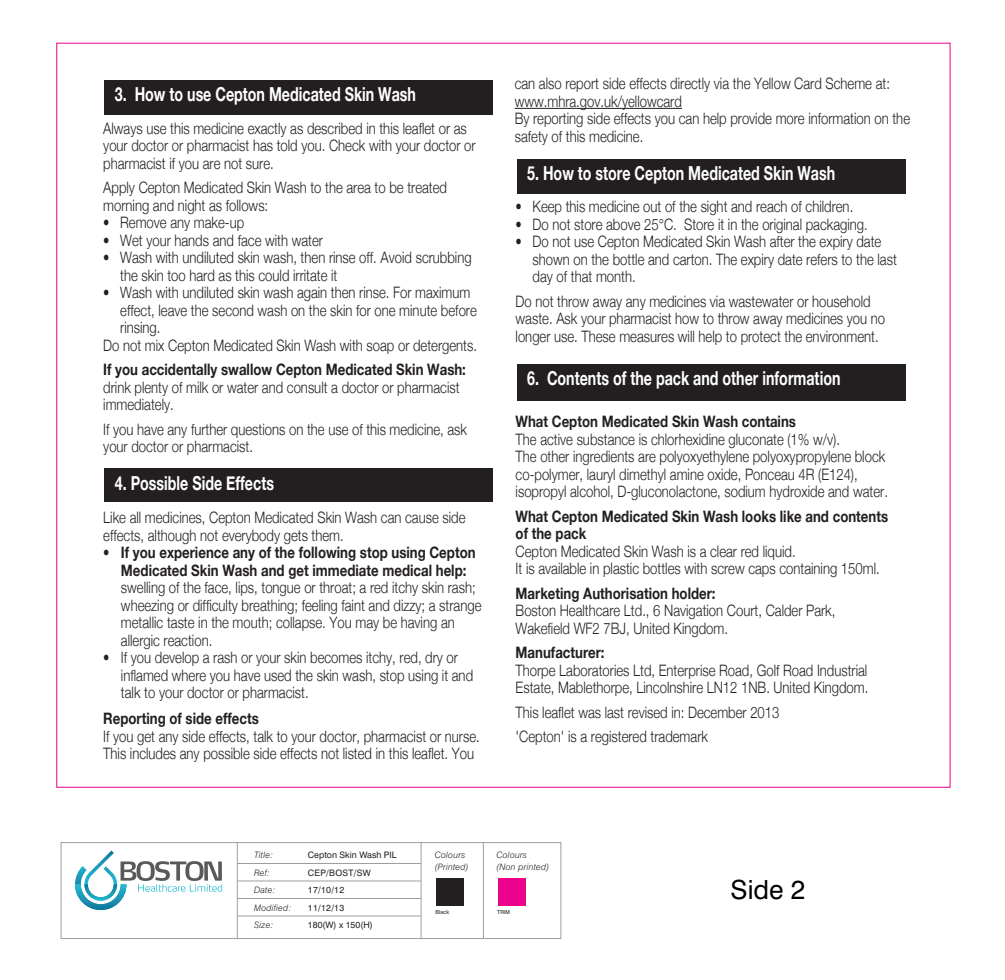
<style>
.page{position:relative;width:1005px;height:980px;background:#fff}
.page>*{position:absolute;margin:0;border:0;box-sizing:border-box;transform-origin:0 0}
.t1{font:26.43px "Swiss 721 BT";color:#000}
.t2{font:700 19.25px "Helvetica Neue";color:#fff;scale:.74 1}
.t3{font:300 15.75px/17.5px "Helvetica Neue";color:#231f20;scale:.83 1}
.t4{font:300 15.75px/17.5px "Helvetica Neue";color:#231f20;scale:.8 1}
.t5{font:700 15.75px/17.5px "Helvetica Neue";color:#231f20;scale:.84 1}
.t6{font:italic 300 8.92px/17.5px "Swiss 721 BT";letter-spacing:.025em;color:#211e1e}
.t7{font:8.92px/17.5px "Swiss 721 BT";color:#211e1e}
.t8{font:5.42px "Swiss 721 BT";color:#211e1e}
.s1{font-weight:300}
</style>
<div class="page">
<div style="left:104px;top:80px;width:389px;height:35px;background:#231f20"></div>
<div style="left:517px;top:159px;width:388px;height:35px;background:#231f20"></div>
<div style="left:517px;top:364px;width:388px;height:37px;background:#231f20"></div>
<div style="left:104px;top:468px;width:389px;height:34px;background:#231f20"></div>
<div style="left:61px;top:842px;width:500px;height:97px;background:#fff;border:1px solid #9c9ea1"></div>
<hr style="left:237px;top:863px;width:184px;height:1px;background:#9c9ea1">
<hr style="left:237px;top:881px;width:184px;height:1px;background:#9c9ea1">
<hr style="left:237px;top:898px;width:184px;height:1px;background:#9c9ea1">
<hr style="left:237px;top:916px;width:184px;height:1px;background:#9c9ea1">
<hr style="left:483px;top:843px;width:1px;height:95px;background:#9c9ea1">
<div style="left:436px;top:878px;width:28px;height:27px;background:#231f20"></div>
<div style="left:498px;top:878px;width:27px;height:27px;background:#ed028c"></div>
<hr style="left:237px;top:843px;width:1px;height:96px;background:#9c9ea1">
<hr style="left:421px;top:843px;width:1px;height:96px;background:#9c9ea1">
<svg style="left:75px;top:851px;width:147px;height:59px"></svg>
<hr style="left:514px;top:108px;width:168px;height:1px;background:#231f20">
<p class="t2" style="left:115px;top:77px;width:408px">3. How to use Cepton Medicated Skin Wash</p>
<p class="t3" style="left:103px;top:118px;width:450px">Always use this medicine exactly as described in this leaflet or as your doctor or pharmacist has told you. Check with your doctor or pharmacist if you are not sure.</p>
<p class="t3" style="left:103px;top:178px;width:415px">Apply Cepton Medicated Skin Wash to the area to be treated morning and night as follows:</p>
<p class="t4" style="left:103px;top:213px;width:178px">• Remove any make-up</p>
<p class="t4" style="left:103px;top:230px;width:276px">• Wet your hands and face with water</p>
<p class="t4" style="left:120px;top:248px;width:441px;text-indent:-17px">• Wash with undiluted skin wash, then rinse off. Avoid scrubbing the skin too hard as this could irritate it</p>
<p class="t4" style="left:103px;top:283px;width:460px">• Wash with undiluted skin wash again then rinse. For maximum</p>
<p class="t3" style="left:120px;top:300px;width:431px">effect, leave the second wash on the skin for one minute before</p>
<p class="t3" style="left:120px;top:318px;width:50px">rinsing.</p>
<p class="t3" style="left:103px;top:335px;width:452px">Do not mix Cepton Medicated Skin Wash with soap or detergents.</p>
<p class="t5" style="left:103px;top:360px;width:433px">If you accidentally swallow Cepton Medicated Skin Wash:</p>
<p class="t3" style="left:103px;top:377px;width:431px">drink plenty of milk or water and consult a doctor or pharmacist immediately.</p>
<p class="t3" style="left:103px;top:419px;width:440px">If you have any further questions on the use of this medicine, ask your doctor or pharmacist.</p>
<p class="t2" style="left:115px;top:466px;width:216px">4. Possible Side Effects</p>
<p class="t3" style="left:103px;top:508px;width:438px">Like all medicines, Cepton Medicated Skin Wash can cause side effects, although not everybody gets them.</p>
<p class="t5" style="left:103px;top:543px;width:445px;text-align:center"><span class="s1">•</span> If you experience any of the following stop using Cepton<br>Medicated Skin Wash and get immediate medical help:</p>
<p class="t3" style="left:121px;top:578px;width:436px">swelling of the face, lips, tongue or throat; a red itchy skin rash; wheezing or difficulty breathing; feeling faint and dizzy; a strange metallic taste in the mouth; collapse. You may be having an allergic reaction.</p>
<p class="t4" style="left:121px;top:648px;width:442px;text-indent:-18px">• If you develop a rash or your skin becomes itchy, red, dry or inflamed where you have used the skin wash, stop using it and talk to your doctor or pharmacist.</p>
<p class="t5" style="left:103px;top:709px;width:187px">Reporting of side effects</p>
<p class="t3" style="left:103px;top:727px;width:455px">If you get any side effects, talk to your doctor, pharmacist or nurse.<br>This includes any possible side effects not listed in this leaflet. You</p>
<p class="t3" style="left:514px;top:74px;width:478px">can also report side effects directly via the Yellow Card Scheme at: www.mhra.gov.uk/yellowcard<br>By reporting side effects you can help provide more information on the safety of this medicine.</p>
<p class="t2" style="left:527px;top:156px;width:418px">5. How to store Cepton Medicated Skin Wash</p>
<p class="t4" style="left:515px;top:197px;width:423px">• Keep this medicine out of the sight and reach of children.</p>
<p class="t4" style="left:515px;top:214px;width:441px">• Do not store above 25°C. Store it in the original packaging.</p>
<p class="t4" style="left:532px;top:232px;width:457px;text-indent:-17px">• Do not use Cepton Medicated Skin Wash after the expiry date shown on the bottle and carton. The expiry date refers to the last day of that month.</p>
<p class="t3" style="left:515px;top:292px;width:446px">Do not throw away any medicines via wastewater or household waste. Ask your pharmacist how to throw away medicines you no longer use. These measures will help to protect the environment.</p>
<p class="t2" style="left:527px;top:361px;width:425px">6. Contents of the pack and other information</p>
<p class="t5" style="left:515px;top:412px;width:335px">What Cepton Medicated Skin Wash contains</p>
<p class="t3" style="left:515px;top:430px;width:450px">The active substance is chlorhexidine gluconate (1% w/v).<br>The other ingredients are polyoxyethylene polyoxypropylene block co-polymer, lauryl dimethyl amine oxide, Ponceau 4R (E124), isopropyl alcohol, D-gluconolactone, sodium hydroxide and water.</p>
<p class="t5" style="left:515px;top:507px;width:445px">What Cepton Medicated Skin Wash looks like and contents of the pack</p>
<p class="t3" style="left:515px;top:542px;width:440px">Cepton Medicated Skin Wash is a clear red liquid.<br>It is available in plastic bottles with screw caps containing 150ml.</p>
<p class="t5" style="left:515px;top:584px;width:239px">Marketing Authorisation holder:</p>
<p class="t3" style="left:515px;top:601px;width:387px">Boston Healthcare Ltd., 6 Navigation Court, Calder Park,<br>Wakefield WF2 7BJ, United Kingdom.</p>
<p class="t5" style="left:515px;top:643px;width:107px">Manufacturer:</p>
<p class="t3" style="left:515px;top:661px;width:426px">Thorpe Laboratories Ltd, Enterprise Road, Golf Road Industrial<br>Estate, Mablethorpe, Lincolnshire LN12 1NB. United Kingdom.</p>
<p class="t3" style="left:515px;top:699px;width:319px;line-height:24.5px">This leaflet was last revised in: December 2013 'Cepton' is a registered trademark</p>
<p class="t6" style="left:254px;top:846px;width:39px">Title:<br>Ref:<br>Date:<br>Modified:<br>Size:</p>
<p class="t7" style="left:308px;top:846px;width:90px">Cepton Skin Wash PIL<br>CEP/BOST/SW<br>17/10/12<br>11/12/13<br>180(W) x 150(H)</p>
<p class="t6" style="left:435px;top:848px;width:35px;line-height:12.2px">Colours (Printed)</p>
<p class="t8" style="left:435px;top:909px;width:15px">Black</p>
<p class="t6" style="left:496px;top:848px;width:54px;line-height:12.2px">Colours<br>(Non printed)</p>
<p class="t8" style="left:497px;top:909px;width:14px">TRIM</p>
<h1 class="t1" style="left:730px;top:874px;width:76px">Side 2</h1>
</div>
